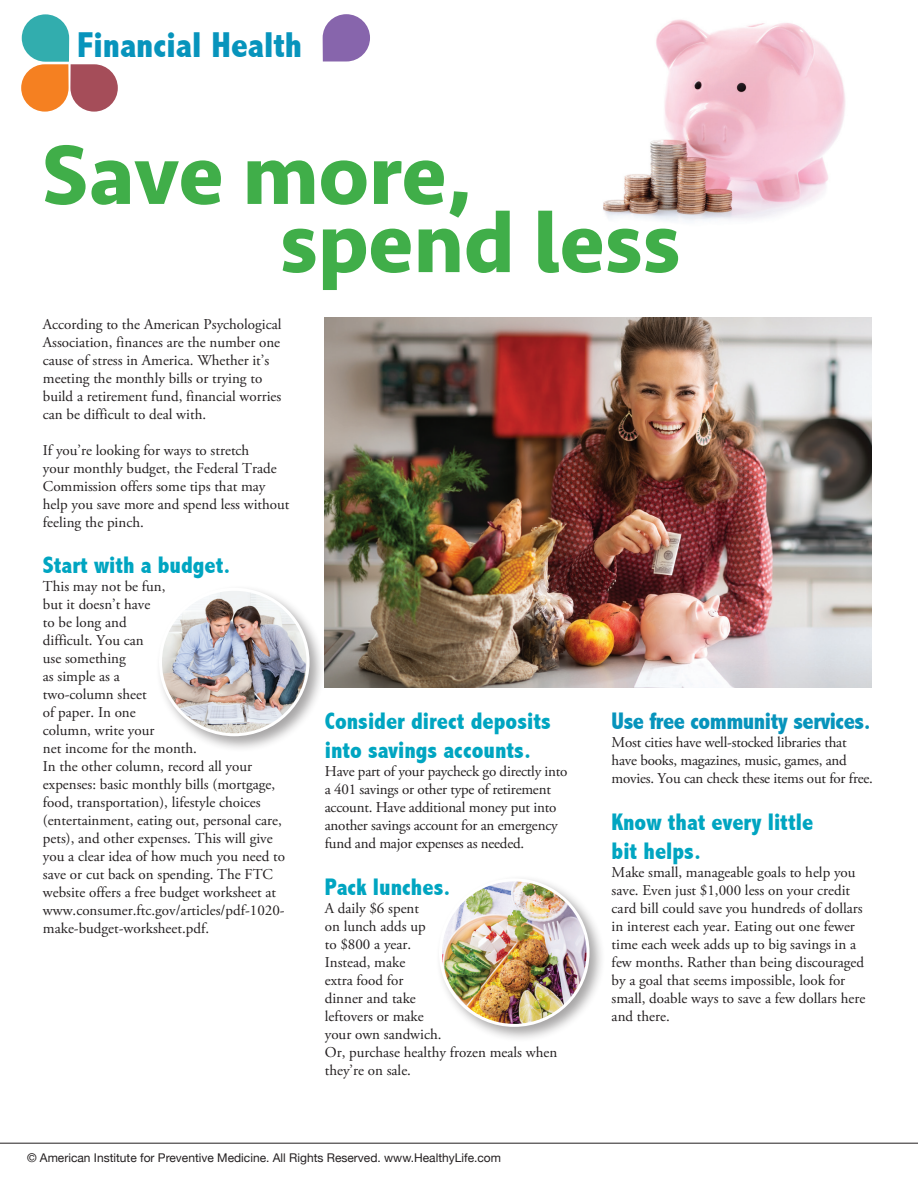
<style>
.page{position:relative;width:918px;height:1188px;background:#fff}
.page>*{position:absolute;margin:0;border:0;box-sizing:border-box;transform-origin:0 0}
.t1{font:700 87px "Seravek";color:#40ae49}
.t2{font:800 condensed 36px "Abadi";color:#0794bc}
.t3{font:800 condensed 24px/28.8px "Abadi";color:#00a5c1}
.t4{font:800 condensed 24px "Abadi";letter-spacing:-.02em;color:#0794bc}
.t5{font:15px/18px "Adobe Garamond Pro";color:#231f20}
.t6{font:12px "Helvetica Neue";color:#231f20}
</style>
<div class="page">
<img style="left:603px;top:19px;width:243px;height:202px">
<svg style="left:21px;top:14px;width:97px;height:98px"></svg>
<div style="left:155px;top:584px;width:171px;height:168px;background:#231f20;opacity:.4"></div>
<img style="left:160px;top:589px;width:148px;height:146px">
<div style="left:159px;top:588px;width:151px;height:148px;border:3px solid #fff;border-radius:50%"></div>
<svg style="left:323px;top:14px;width:47px;height:47px"></svg>
<img style="left:325px;top:318px;width:546px;height:369px">
<div style="left:435px;top:875px;width:171px;height:168px;background:#231f20;opacity:.4"></div>
<img style="left:440px;top:880px;width:148px;height:145px">
<div style="left:439px;top:878px;width:151px;height:149px;border:3px solid #fff;border-radius:50%"></div>
<hr style="left:0;top:0;width:918px;height:1px;background:#e6e7e9">
<hr style="left:0;top:1143px;width:918px;height:1px;background:#231f20">
<p class="t2" style="left:77px;top:24px;width:226px">Financial Health</p>
<p class="t1" style="left:42px;top:105px;width:432px">Save more,</p>
<p class="t1" style="left:280px;top:174px;width:402px">spend less</p>
<p class="t5" style="left:43px;top:315px;width:240px">According to the American Psychological Association, finances are the number one cause of stress in America. Whether it’s meeting the monthly bills or trying to build a retirement fund, financial worries can be difficult to deal with.</p>
<p class="t5" style="left:43px;top:441px;width:248px">If you’re looking for ways to stretch<br>your monthly budget, the Federal Trade Commission offers some tips that may help you save more and spend less without feeling the pinch.</p>
<p class="t3" style="left:43px;top:551px;width:189px">Start with a budget.</p>
<p class="t5" style="left:43px;top:578px;width:244px">This may not be fun,<br>but it doesn’t have<br>to be long and<br>difficult. You can<br>use something<br>as simple as a<br>two-column sheet<br>of paper. In one<br>column, write your<br>net income for the month.<br>In the other column, record all your expenses: basic monthly bills (mortgage, food, transportation), lifestyle choices (entertainment, eating out, personal care, pets), and other expenses. This will give you a clear idea of how much you need to save or cut back on spending. The FTC website offers a free budget worksheet at www.consumer.ftc.gov/articles/pdf-1020- make-budget-worksheet.pdf.</p>
<p class="t3" style="left:325px;top:707px;width:228px">Consider direct deposits into savings accounts.</p>
<p class="t5" style="left:325px;top:763px;width:244px">Have part of your paycheck go directly into a 401 savings or other type of retirement account. Have additional money put into another savings account for an emergency fund and major expenses as needed.</p>
<p class="t3" style="left:325px;top:872px;width:127px">Pack lunches.</p>
<p class="t5" style="left:325px;top:899px;width:234px">A daily $6 spent<br>on lunch adds up<br>to $800 a year.<br>Instead, make<br>extra food for<br>dinner and take<br>leftovers or make<br>your own sandwich.<br>Or, purchase healthy frozen meals when they’re on sale.</p>
<p class="t6" style="left:27px;top:1150px;width:476px">© American Institute for Preventive Medicine. All Rights Reserved. www.HealthyLife.com</p>
<p class="t4" style="left:612px;top:707px;width:261px">Use free community services.</p>
<p class="t5" style="left:612px;top:734px;width:263px">Most cities have well-stocked libraries that have books, magazines, music, games, and movies. You can check these items out for free.</p>
<p class="t3" style="left:612px;top:807px;width:203px">Know that every little bit helps.</p>
<p class="t5" style="left:612px;top:863px;width:255px">Make small, manageable goals to help you save. Even just $1,000 less on your credit card bill could save you hundreds of dollars in interest each year. Eating out one fewer time each week adds up to big savings in a few months. Rather than being discouraged by a goal that seems impossible, look for small, doable ways to save a few dollars here and there.</p>
</div>
